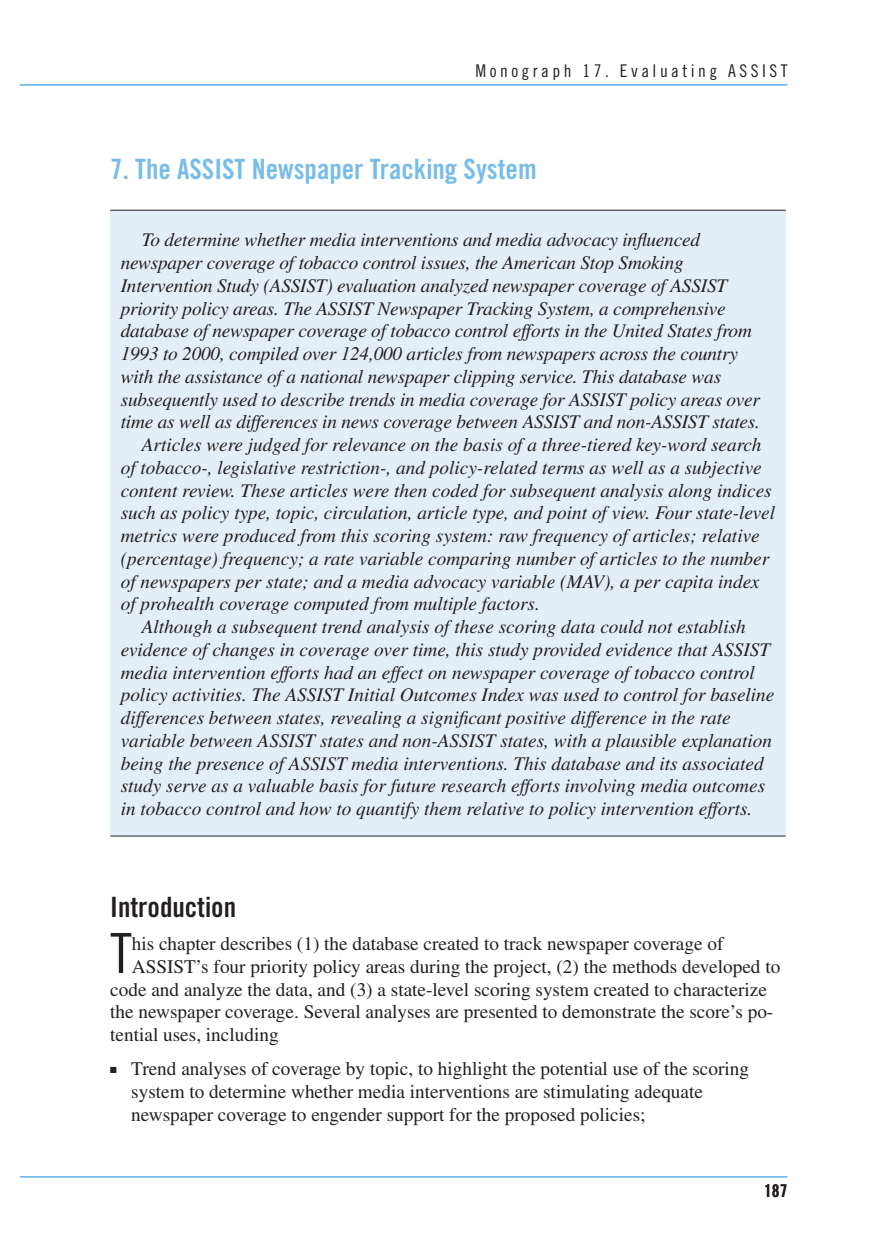
<style>
.page{position:relative;width:882px;height:1260px;background:#fff}
.page>*{position:absolute;margin:0;border:0;box-sizing:border-box;transform-origin:0 0}
.t1{font:55.3px "Trade Gothic Cond Eighteen";color:#231f20}
.t2{font:28px "Trade Gothic Bold Cond Twenty";color:#78bde8}
.t3{font:28px "Trade Gothic Bold Cond Twenty";color:#231f20}
.t4{font:italic 19.25px/22.8px "Times";color:#231f20}
.t5{font:19.25px/22.8px "Times";color:#231f20}
.t6{font:17.5px "Trade Gothic Cond Eighteen";letter-spacing:.2em;color:#231f20}
.t7{font:17.5px "Trade Gothic Bold Cond Twenty";color:#231f20}
</style>
<div class="page">
<div style="left:110px;top:210px;width:676px;height:626px;background:#e2eff9"></div>
<hr style="left:20px;top:1176px;width:768px;height:2px;background:#78bde8">
<hr style="left:20px;top:84px;width:767px;height:2px;background:#78bde8">
<hr style="left:110px;top:210px;width:676px;height:1px;background:#231f20">
<hr style="left:110px;top:836px;width:676px;height:1px;background:#231f20">
<p class="t6" style="left:476px;top:60px;width:313px">Monograph 17. Evaluating ASSIST</p>
<p class="t2" style="left:110px;top:152px;width:428px">7. The ASSIST Newspaper Tracking System</p>
<p class="t4" style="left:121px;top:229px;width:641px;text-indent:21px">To determine whether media interventions and media advocacy influenced newspaper coverage of tobacco control issues, the American Stop Smoking Intervention Study (ASSIST) evaluation analyzed newspaper coverage of ASSIST priority policy areas. The ASSIST Newspaper Tracking System, a comprehensive database of newspaper coverage of tobacco control efforts in the United States from 1993 to 2000, compiled over 124,000 articles from newspapers across the country with the assistance of a national newspaper clipping service. This database was subsequently used to describe trends in media coverage for ASSIST policy areas over time as well as differences in news coverage between ASSIST and non-ASSIST states.</p>
<p class="t4" style="left:121px;top:433px;width:656px;text-indent:21px">Articles were judged for relevance on the basis of a three-tiered key-word search of tobacco-, legislative restriction-, and policy-related terms as well as a subjective content review. These articles were then coded for subsequent analysis along indices such as policy type, topic, circulation, article type, and point of view. Four state-level metrics were produced from this scoring system: raw frequency of articles; relative (percentage) frequency; a rate variable comparing number of articles to the number of newspapers per state; and a media advocacy variable (MAV), a per capita index of prohealth coverage computed from multiple factors.</p>
<p class="t4" style="left:121px;top:615px;width:655px;text-indent:21px">Although a subsequent trend analysis of these scoring data could not establish evidence of changes in coverage over time, this study provided evidence that ASSIST media intervention efforts had an effect on newspaper coverage of tobacco control policy activities. The ASSIST Initial Outcomes Index was used to control for baseline differences between states, revealing a significant positive difference in the rate variable between ASSIST states and non-ASSIST states, with a plausible explanation being the presence of ASSIST media interventions. This database and its associated study serve as a valuable basis for future research efforts involving media outcomes in tobacco control and how to quantify them relative to policy intervention efforts.</p>
<p class="t3" style="left:110px;top:890px;width:127px">Introduction</p>
<p class="t1" style="left:110px;top:920px;width:23px">T</p>
<p class="t5" style="left:132px;top:932px;width:593px">his chapter describes (1) the database created to track newspaper coverage of</p>
<p class="t5" style="left:132px;top:955px;width:650px">ASSIST’s four priority policy areas during the project, (2) the methods developed to</p>
<p class="t5" style="left:110px;top:978px;width:658px">code and analyze the data, and (3) a state-level scoring system created to characterize</p>
<p class="t5" style="left:110px;top:1001px;width:664px">the newspaper coverage. Several analyses are presented to demonstrate the score’s po-</p>
<p class="t5" style="left:110px;top:1023px;width:170px">tential uses, including</p>
<p class="t5" style="left:131px;top:1057px;width:619px;text-indent:-21px">■ Trend analyses of coverage by topic, to highlight the potential use of the scoring system to determine whether media interventions are stimulating adequate newspaper coverage to engender support for the proposed policies;</p>
<p class="t7" style="left:764px;top:1180px;width:25px">187</p>
</div>
